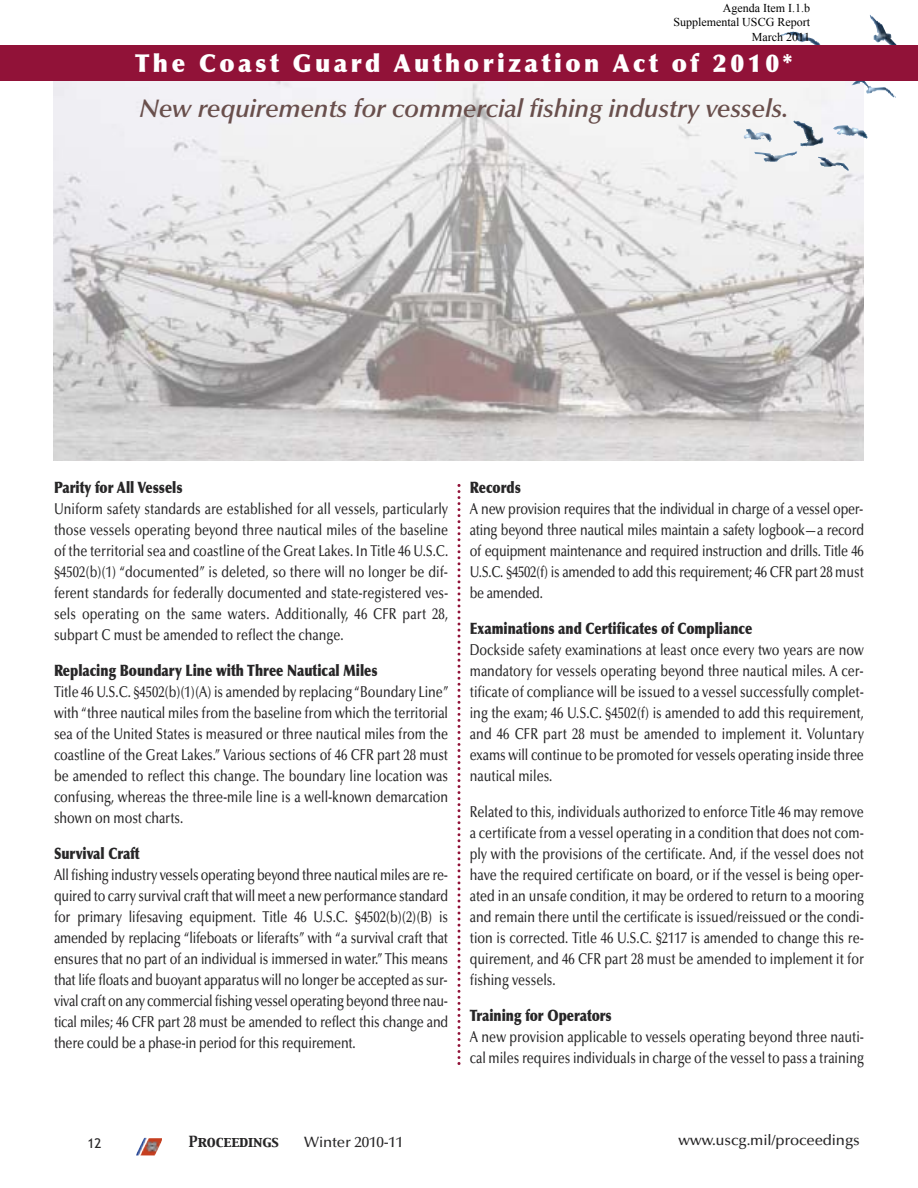
<style>
.page{position:relative;width:918px;height:1188px;background:#fff}
.page>*{position:absolute;margin:0;border:0;box-sizing:border-box;transform-origin:0 0}
.t1{font:italic 600 25.5px "Optima LT Std";letter-spacing:-.01em;color:#694f4c}
.t2{font:900 24.75px "Optima LT Std";letter-spacing:.15em;color:#fff;scale:.95 1}
.t3{font:500 15.75px/21px "Optima LT Std";color:#272627;text-align:justify;scale:.8 1}
.t4{font:900 15.75px "Optima LT Std";color:#272627;scale:.8 1}
.t5{font:500 15px "Optima LT Std";letter-spacing:-.01em;color:#272627}
.t6{font:13.5px "Capitals";letter-spacing:-.01em;color:#272627}
.t7{font:13.5px "Trebuchet MS";color:#272627}
.t8{font:12px/14.4px "Times New Roman";color:#000;text-align:right}
</style>
<div class="page">
<svg style="left:457px;top:484px;width:3px;height:581px"></svg>
<img style="left:53px;top:81px;width:811px;height:380px">
<img style="left:779px;top:15px;width:118px;height:131px">
<div style="left:0;top:45px;width:918px;height:36px;background:#911238"></div>
<img style="left:136px;top:1138px;width:26px;height:17px">
<p class="t8" style="left:673px;top:0;width:138px">Agenda Item I.1.b<br>Supplemental USCG Report<br>March 2011</p>
<h2 class="t2" style="left:135px;top:53px;width:693px">The Coast Guard Authorization Act of 2010*</h2>
<h1 class="t1" style="left:140px;top:98px;width:650px">New requirements for commercial fishing industry vessels.</h1>
<p class="t4" style="left:54px;top:481px;width:162px">Parity for All Vessels</p>
<p class="t3" style="left:54px;top:500px;width:494px">Uniform safety standards are established for all vessels, particularly those vessels operating beyond three nautical miles of the baseline of the territorial sea and coastline of the Great Lakes. In Title 46 U.S.C. §4502(b)(1) “documented” is deleted, so there will no longer be dif&shy;ferent standards for federally documented and state-registered ves&shy;sels operating on the same waters. Additionally, 46 CFR part 28, subpart C must be amended to reflect the change.</p>
<p class="t4" style="left:54px;top:664px;width:406px">Replacing Boundary Line with Three Nautical Miles</p>
<p class="t3" style="left:54px;top:683px;width:495px">Title 46 U.S.C. §4502(b)(1)(A) is amended by replacing“Boundary Line” with “three nautical miles from the baseline from which the territorial sea of the United States is measured or three nautical miles from the coastline of the Great Lakes.” Various sections of 46 CFR part 28 must be amended to reflect this change. The boundary line location was confusing, whereas the three-mile line is a well-known demarcation shown on most charts.</p>
<p class="t4" style="left:54px;top:847px;width:108px">Survival Craft</p>
<p class="t3" style="left:54px;top:866px;width:494px">All fishing industry vessels operating beyond three nautical miles are re&shy;quired to carry survival craft that will meet a new performance standard for primary lifesaving equipment. Title 46 U.S.C. §4502(b)(2)(B) is amended by replacing “lifeboats or liferafts” with “a survival craft that ensures that no part of an individual is immersed in water.” This means that life floats and buoyant apparatus will no longer be accepted as sur&shy;vival craft on any commercial fishing vessel operating beyond three nau&shy;tical miles; 46 CFR part 28 must be amended to reflect this change and there could be a phase-in period for this requirement.</p>
<p class="t4" style="left:470px;top:481px;width:65px">Records</p>
<p class="t3" style="left:470px;top:500px;width:494px">A new provision requires that the individual in charge of a vessel oper&shy;ating beyond three nautical miles maintain a safety logbook—a record of equipment maintenance and required instruction and drills. Title 46<br>U.S.C. §4502(f) is amended to add this requirement; 46 CFR part 28 must be amended.</p>
<p class="t4" style="left:470px;top:622px;width:355px">Examinations and Certificates of Compliance</p>
<p class="t3" style="left:470px;top:641px;width:494px">Dockside safety examinations at least once every two years are now mandatory for vessels operating beyond three nautical miles. A cer&shy;tificate of compliance will be issued to a vessel successfully complet&shy;ing the exam; 46 U.S.C. §4502(f) is amended to add this requirement, and 46 CFR part 28 must be amended to implement it. Voluntary exams will continue to be promoted for vessels operating inside three nautical miles.</p>
<p class="t3" style="left:470px;top:803px;width:494px">Related to this, individuals authorized to enforce Title 46 may remove a certificate from a vessel operating in a condition that does not com&shy;ply with the provisions of the certificate. And, if the vessel does not have the required certificate on board, or if the vessel is being oper&shy;ated in an unsafe condition, it may be ordered to return to a mooring and remain there until the certificate is issued/reissued or the condi&shy;tion is corrected. Title 46 U.S.C. §2117 is amended to change this re&shy;quirement, and 46 CFR part 28 must be amended to implement it for fishing vessels.</p>
<p class="t4" style="left:470px;top:1009px;width:179px">Training for Operators</p>
<p class="t3" style="left:470px;top:1027px;width:494px">A new provision applicable to vessels operating beyond three nauti&shy;cal miles requires individuals in charge of the vessel to pass a training</p>
<p class="t7" style="left:87px;top:1136px;width:16px">12</p>
<p class="t6" style="left:189px;top:1135px;width:92px">Proceedings</p>
<p class="t5" style="left:304px;top:1136px;width:101px">Winter 2010-11</p>
<p class="t5" style="left:679px;top:1134px;width:183px">www.uscg.mil/proceedings</p>
</div>
